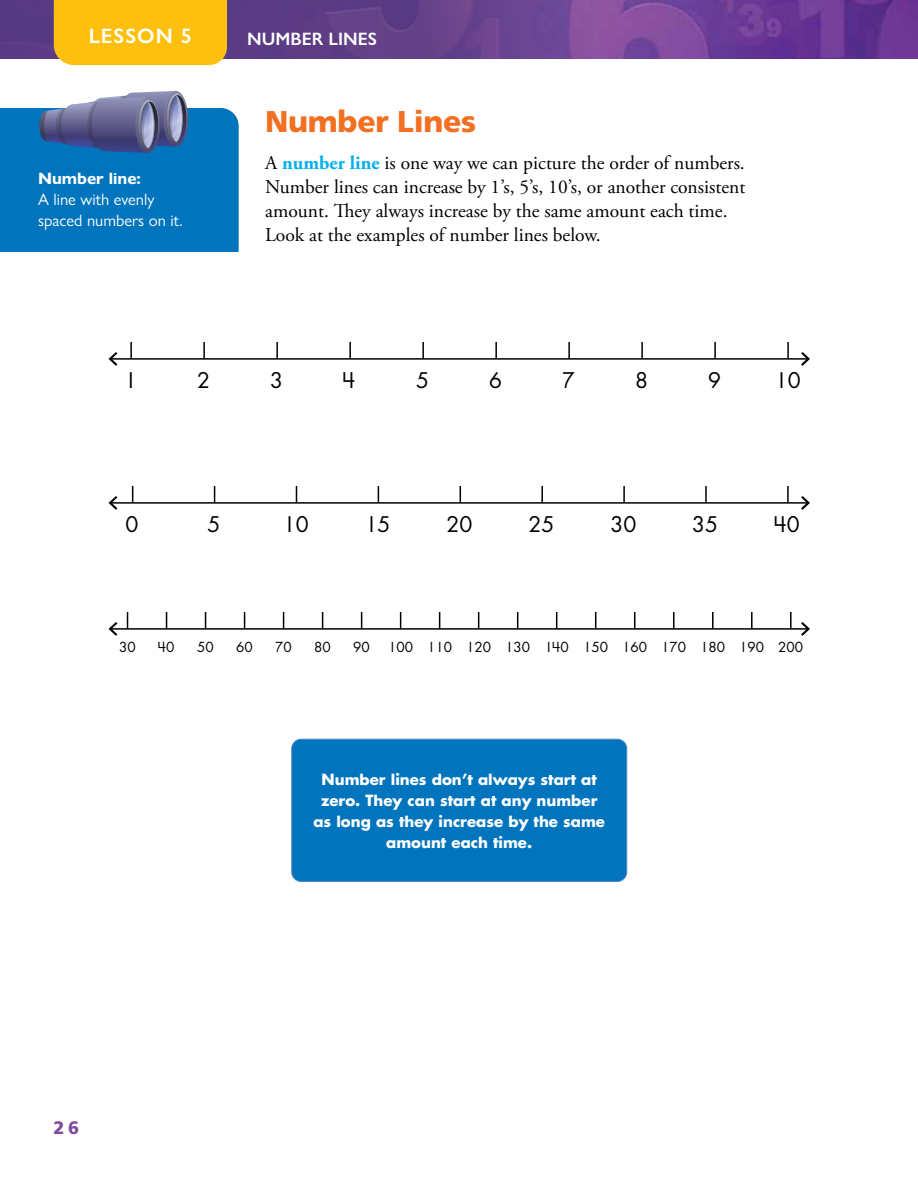
<style>
.page{position:relative;width:918px;height:1188px;background:#fff}
.page>*{position:absolute;margin:0;border:0;box-sizing:border-box;transform-origin:0 0}
.t1{font:900 30px "Frutiger";letter-spacing:-.01em;color:#f36f21}
.t2{font:21px "Futura Modified";color:#000}
.t3{font:600 21px "Gill Sans Nova";letter-spacing:.05em;color:#fff}
.t4{font:19.5px/24px "Adobe Garamond Pro";color:#000}
.t5{font:600 18px "Gill Sans Nova";color:#fff}
.t6{font:900 18px "Frutiger";color:#814b9d}
.t7{font:16.5px/21px "Gill Sans Nova";color:#fff}
.t8{font:700 16.5px "Gill Sans Nova";color:#fff}
.t9{font:700 15px/21px "Futura Modified";color:#fff;text-align:center}
.t10{font:13.5px "Futura Modified";color:#000}
.s1{font-weight:700;color:#00aeef}
</style>
<div class="page">
<hr style="left:110px;top:358px;width:698px;height:2px;background:#000">
<svg style="left:108px;top:352px;width:12px;height:14px"></svg>
<svg style="left:799px;top:352px;width:11px;height:14px"></svg>
<svg style="left:130px;top:342px;width:2px;height:17px"></svg>
<svg style="left:203px;top:342px;width:2px;height:17px"></svg>
<svg style="left:276px;top:342px;width:2px;height:17px"></svg>
<svg style="left:349px;top:342px;width:2px;height:17px"></svg>
<svg style="left:422px;top:342px;width:2px;height:17px"></svg>
<svg style="left:495px;top:342px;width:2px;height:17px"></svg>
<svg style="left:568px;top:342px;width:2px;height:17px"></svg>
<svg style="left:641px;top:342px;width:2px;height:17px"></svg>
<svg style="left:714px;top:342px;width:2px;height:17px"></svg>
<svg style="left:787px;top:342px;width:2px;height:17px"></svg>
<hr style="left:110px;top:502px;width:698px;height:2px;background:#000">
<svg style="left:108px;top:496px;width:12px;height:14px"></svg>
<svg style="left:799px;top:496px;width:11px;height:14px"></svg>
<svg style="left:132px;top:486px;width:1px;height:16px"></svg>
<svg style="left:214px;top:486px;width:1px;height:16px"></svg>
<svg style="left:296px;top:486px;width:1px;height:16px"></svg>
<svg style="left:378px;top:486px;width:1px;height:16px"></svg>
<svg style="left:460px;top:486px;width:1px;height:16px"></svg>
<svg style="left:541px;top:486px;width:2px;height:17px"></svg>
<svg style="left:623px;top:486px;width:2px;height:17px"></svg>
<svg style="left:705px;top:486px;width:2px;height:17px"></svg>
<svg style="left:787px;top:486px;width:2px;height:17px"></svg>
<hr style="left:110px;top:628px;width:698px;height:2px;background:#000">
<svg style="left:108px;top:622px;width:12px;height:14px"></svg>
<svg style="left:799px;top:622px;width:11px;height:14px"></svg>
<svg style="left:127px;top:612px;width:1px;height:16px"></svg>
<svg style="left:166px;top:612px;width:1px;height:16px"></svg>
<svg style="left:205px;top:612px;width:1px;height:16px"></svg>
<svg style="left:244px;top:612px;width:1px;height:16px"></svg>
<svg style="left:283px;top:612px;width:1px;height:16px"></svg>
<svg style="left:322px;top:612px;width:1px;height:16px"></svg>
<svg style="left:361px;top:612px;width:1px;height:16px"></svg>
<svg style="left:400px;top:612px;width:1px;height:16px"></svg>
<svg style="left:439px;top:612px;width:1px;height:16px"></svg>
<svg style="left:478px;top:612px;width:1px;height:16px"></svg>
<svg style="left:517px;top:612px;width:1px;height:16px"></svg>
<svg style="left:556px;top:612px;width:1px;height:16px"></svg>
<svg style="left:595px;top:612px;width:1px;height:16px"></svg>
<svg style="left:634px;top:612px;width:1px;height:16px"></svg>
<svg style="left:673px;top:612px;width:1px;height:16px"></svg>
<svg style="left:712px;top:612px;width:2px;height:17px"></svg>
<svg style="left:751px;top:612px;width:2px;height:17px"></svg>
<svg style="left:790px;top:612px;width:2px;height:17px"></svg>
<div style="left:292px;top:739px;width:335px;height:142px;background:#0074bc;border-radius:9px"></div>
<div style="left:291px;top:739px;width:336px;height:143px;border:1px solid #5186c5;border-radius:9px"></div>
<svg style="left:0;top:91px;width:239px;height:161px;background:#257bb9"></svg>
<img style="left:593px;top:0;width:325px;height:59px">
<svg style="left:0;top:0;width:593px;height:59px;background:#63408a"></svg>
<div style="left:54px;top:0;width:173px;height:65px;background:#fec00f"></div>
<p class="t3" style="left:89px;top:23px;width:105px">LESSON 5</p>
<p class="t5" style="left:247px;top:28px;width:131px">NUMBER LINES</p>
<p class="t8" style="left:38px;top:168px;width:104px">Number line:</p>
<p class="t7" style="left:38px;top:188px;width:146px">A line with evenly spaced numbers on it.</p>
<h1 class="t1" style="left:265px;top:103px;width:212px">Number Lines</h1>
<p class="t4" style="left:265px;top:152px;width:482px">A <span class="s1">number line</span> is one way we can picture the order of numbers.<br>Number lines can increase by 1’s, 5’s, 10’s, or another consistent amount. They always increase by the same amount each time.<br>Look at the examples of number lines below.</p>
<p class="t2" style="left:124px;top:366px;width:14px">1</p>
<p class="t2" style="left:197px;top:366px;width:14px">2</p>
<p class="t2" style="left:270px;top:366px;width:14px">3</p>
<p class="t2" style="left:344px;top:366px;width:13px">4</p>
<p class="t2" style="left:416px;top:366px;width:14px">5</p>
<p class="t2" style="left:489px;top:366px;width:14px">6</p>
<p class="t2" style="left:562px;top:366px;width:14px">7</p>
<p class="t2" style="left:635px;top:366px;width:14px">8</p>
<p class="t2" style="left:708px;top:366px;width:14px">9</p>
<p class="t2" style="left:775px;top:366px;width:27px">10</p>
<p class="t2" style="left:125px;top:510px;width:14px">0</p>
<p class="t2" style="left:207px;top:510px;width:14px">5</p>
<p class="t2" style="left:283px;top:510px;width:27px">10</p>
<p class="t2" style="left:365px;top:510px;width:27px">15</p>
<p class="t2" style="left:447px;top:510px;width:27px">20</p>
<p class="t2" style="left:529px;top:510px;width:27px">25</p>
<p class="t2" style="left:610px;top:510px;width:27px">30</p>
<p class="t2" style="left:692px;top:510px;width:27px">35</p>
<p class="t2" style="left:775px;top:510px;width:26px">40</p>
<p class="t10" style="left:119px;top:638px;width:18px">30</p>
<p class="t10" style="left:159px;top:638px;width:17px">40</p>
<p class="t10" style="left:197px;top:638px;width:18px">50</p>
<p class="t10" style="left:236px;top:638px;width:18px">60</p>
<p class="t10" style="left:275px;top:638px;width:18px">70</p>
<p class="t10" style="left:314px;top:638px;width:18px">80</p>
<p class="t10" style="left:353px;top:638px;width:18px">90</p>
<p class="t10" style="left:388px;top:638px;width:417px">100 110 120 130 140 150 160 170 180 190 200</p>
<p class="t6" style="left:54px;top:1117px;width:27px">26</p>
<p class="t9" style="left:313px;top:768px;width:293px">Number lines don’t always start at zero. They can start at any number as long as they increase by the same amount each time.</p>
</div>
